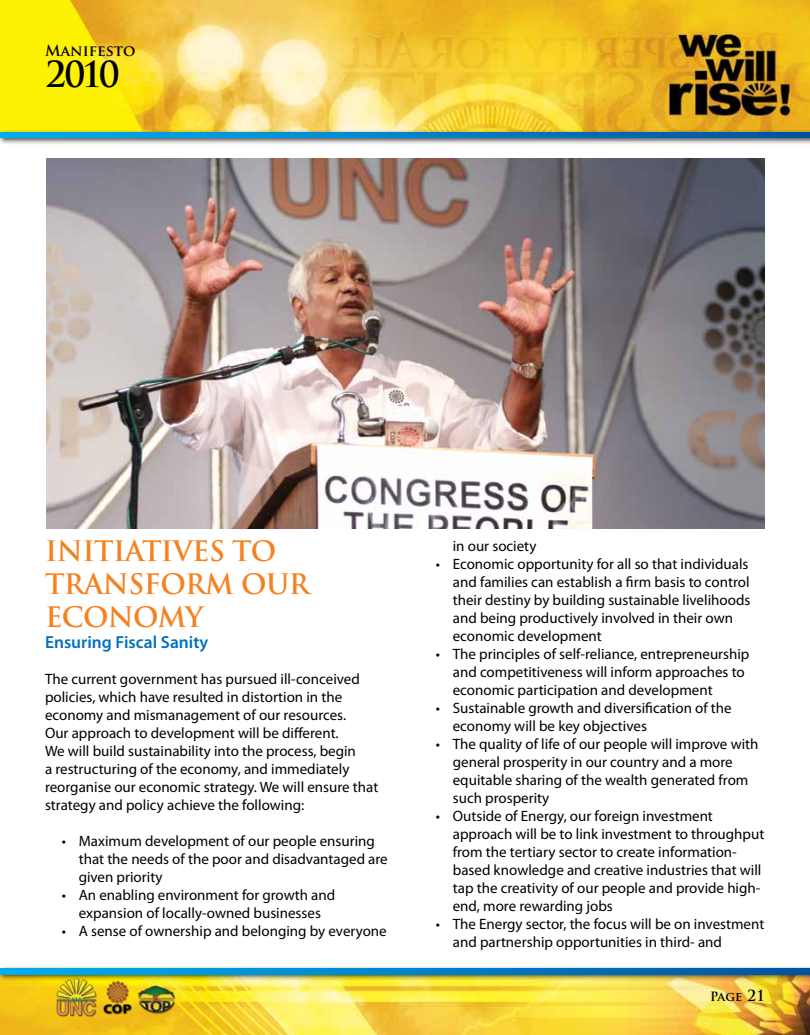
<style>
.page{position:relative;width:810px;height:1035px;background:#fff}
.page>*{position:absolute;margin:0;border:0;box-sizing:border-box;transform-origin:0 0}
.t1{font:700 35px "Trajan Pro";color:#000}
.t2{font:700 27.5px/33px "Trajan Pro";letter-spacing:-.02em;color:#f58220}
.t3{font:600 17.5px "Myriad Pro";color:#0072bc}
.t4{font:15px/18px "Myriad Pro";color:#000}
.t5{font:700 15px "Trajan Pro";color:#000}
.t6{font:700 12.5px "Trajan Pro";color:#000}
.s1{font-size:15px}
</style>
<div class="page">
<img style="left:1px;top:982px;width:809px;height:53px">
<div style="left:0;top:966px;width:810px;height:16px;background:#000;opacity:.75"></div>
<svg style="left:1px;top:969px;width:809px;height:5px;background:#0081ca"></svg>
<img style="left:45px;top:978px;width:220px;height:47px">
<img style="left:1px;top:0;width:809px;height:129px">
<div style="left:0;top:129px;width:810px;height:16px;background:#000;opacity:.75"></div>
<svg style="left:1px;top:132px;width:809px;height:6px;background:#0081ca"></svg>
<img style="left:46px;top:159px;width:719px;height:370px">
<p class="t5" style="left:45px;top:41px;width:92px">Manifesto</p>
<h1 class="t1" style="left:45px;top:53px;width:76px">2010</h1>
<h2 class="t2" style="left:45px;top:534px;width:266px">INITIATIVES TO<br>TRANSFORM OUR<br>ECONOMY</h2>
<p class="t3" style="left:45px;top:631px;width:165px">Ensuring Fiscal Sanity</p>
<p class="t4" style="left:45px;top:669px;width:335px">The current government has pursued ill-conceived policies, which have resulted in distortion in the economy and mismanagement of our resources.<br>Our approach to development will be different.<br>We will build sustainability into the process, begin<br>a restructuring of the economy, and immediately reorganise our economic strategy. We will ensure that strategy and policy achieve the following:</p>
<p class="t4" style="left:79px;top:831px;width:311px;text-indent:-17px">• Maximum development of our people ensuring that the needs of the poor and disadvantaged are given priority</p>
<p class="t4" style="left:62px;top:885px;width:275px;text-align:center">• An enabling environment for growth and expansion of locally-owned businesses</p>
<p class="t4" style="left:62px;top:921px;width:326px">• A sense of ownership and belonging by everyone</p>
<p class="t4" style="left:453px;top:537px;width:85px">in our society</p>
<p class="t4" style="left:453px;top:555px;width:299px;text-indent:-17px">• Economic opportunity for all so that individuals and families can establish a firm basis to control their destiny by building sustainable livelihoods and being productively involved in their own economic development</p>
<p class="t4" style="left:453px;top:645px;width:298px;text-indent:-17px">• The principles of self-reliance, entrepreneurship and competitiveness will inform approaches to economic participation and development</p>
<p class="t4" style="left:453px;top:699px;width:280px;text-indent:-17px">• Sustainable growth and diversification of the economy will be key objectives</p>
<p class="t4" style="left:453px;top:735px;width:307px;text-indent:-17px">• The quality of life of our people will improve with general prosperity in our country and a more equitable sharing of the wealth generated from such prosperity</p>
<p class="t4" style="left:453px;top:807px;width:313px;text-indent:-17px">• Outside of Energy, our foreign investment approach will be to link investment to throughput from the tertiary sector to create information&shy;based knowledge and creative industries that will tap the creativity of our people and provide high&shy;end, more rewarding jobs</p>
<p class="t4" style="left:453px;top:915px;width:313px;text-indent:-17px">• The Energy sector, the focus will be on investment and partnership opportunities in third- and</p>
<p class="t6" style="left:710px;top:989px;width:56px">Page <span class="s1">21</span></p>
</div>
